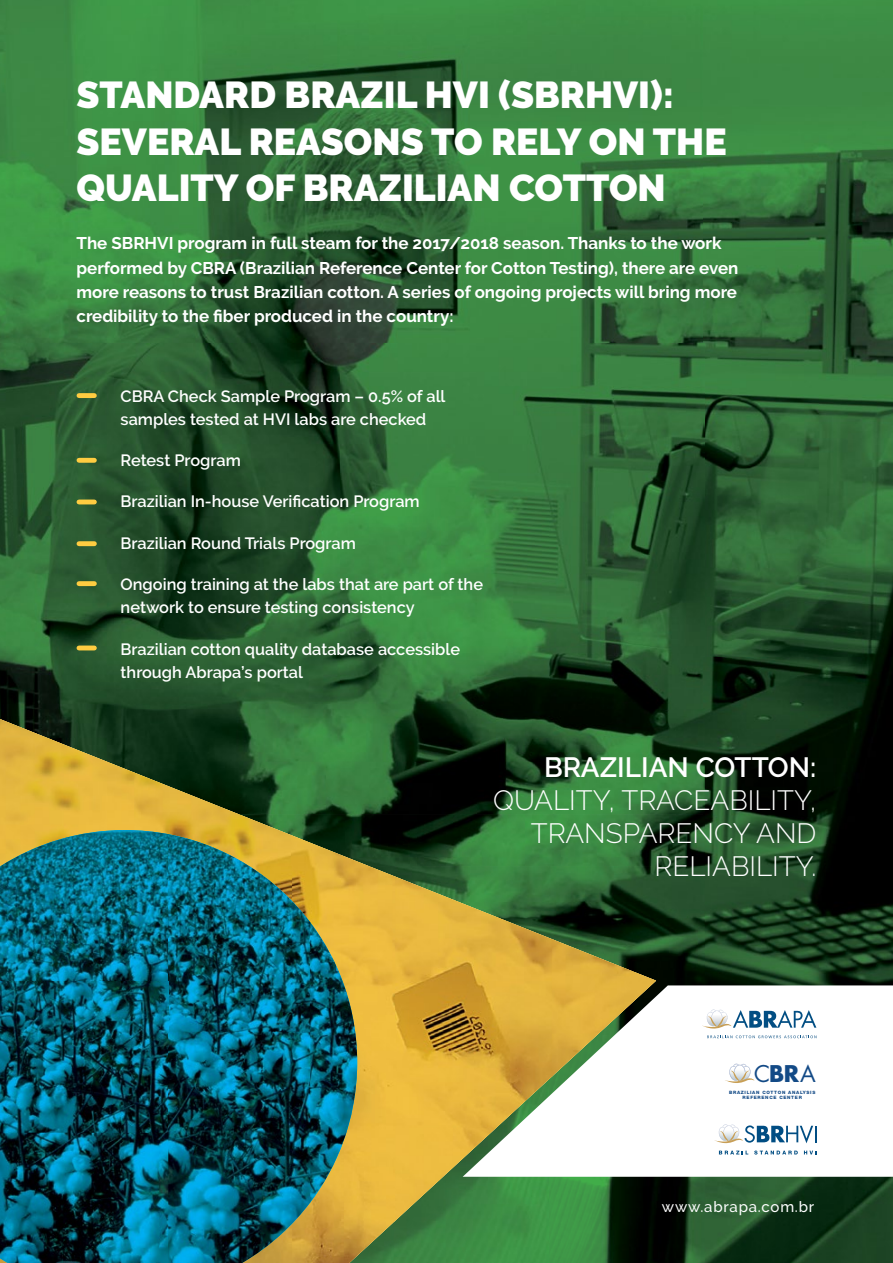
<style>
.page{position:relative;width:893px;height:1263px;background:#fff}
.page>*{position:absolute;margin:0;border:0;box-sizing:border-box;transform-origin:0 0}
.t1{font:900 37.35px/46.5px "Raleway";color:#fff}
.t2{font:300 27.9px/33px "Raleway";color:#fff;text-align:right}
.t3{font:600 27.9px "Raleway";color:#fff}
.t4{font:22.35px "Futura Std";color:#134a86}
.t5{font:700 16.95px/24.2px "Raleway";color:#fff}
.t6{font:600 16.35px/23px "Raleway";color:#fff}
.t7{font:500 15px "Raleway";letter-spacing:.05em;color:#fff}
.t8{font:800 4.5px/5.2px "Helvetica Neue LT Std";letter-spacing:.155em;color:#134a86;text-align:center}
.s1{font-weight:700}
</style>
<div class="page">
<img style="left:0;top:0;width:704px;height:762px">
<img style="left:704px;top:0;width:189px;height:1263px">
<img style="left:656px;top:762px;width:49px;height:52px">
<img style="left:656px;top:814px;width:49px;height:52px">
<img style="left:656px;top:866px;width:49px;height:52px">
<img style="left:656px;top:918px;width:49px;height:53px">
<img style="left:656px;top:971px;width:49px;height:292px">
<svg style="left:135px;top:719px;width:521px;height:544px;background:#255a2b"></svg>
<img style="left:0;top:719px;width:135px;height:111px">
<img style="left:134px;top:772px;width:158px;height:58px">
<img style="left:357px;top:835px;width:39px;height:188px">
<img style="left:395px;top:876px;width:158px;height:251px">
<img style="left:552px;top:939px;width:104px;height:46px">
<img style="left:357px;top:1023px;width:39px;height:240px">
<img style="left:395px;top:1127px;width:101px;height:54px">
<img style="left:395px;top:1180px;width:45px;height:41px">
<svg style="left:168px;top:830px;width:189px;height:433px;background:#ba9533"></svg>
<img style="left:0;top:830px;width:168px;height:433px">
<img style="left:168px;top:834px;width:142px;height:400px">
<img style="left:310px;top:922px;width:47px;height:281px">
<img style="left:168px;top:1234px;width:114px;height:29px">
<div style="left:79px;top:393px;width:15px;height:5px;background:#ffcc41"></div>
<div style="left:79px;top:458px;width:15px;height:5px;background:#ffcc41"></div>
<div style="left:79px;top:499px;width:15px;height:5px;background:#ffcc41"></div>
<div style="left:79px;top:541px;width:15px;height:5px;background:#ffcc41"></div>
<div style="left:79px;top:581px;width:15px;height:5px;background:#ffcc41"></div>
<div style="left:79px;top:645px;width:15px;height:5px;background:#ffcc41"></div>
<svg style="left:463px;top:985px;width:430px;height:192px"></svg>
<svg style="left:719px;top:1150px;width:29px;height:4px"></svg>
<svg style="left:754px;top:1150px;width:44px;height:4px"></svg>
<svg style="left:804px;top:1150px;width:12px;height:4px"></svg>
<svg style="left:714px;top:1124px;width:102px;height:19px"></svg>
<svg style="left:724px;top:1064px;width:31px;height:19px"></svg>
<svg style="left:702px;top:1009px;width:114px;height:20px"></svg>
<svg style="left:707px;top:1035px;width:109px;height:3px"></svg>
<svg style="left:0;top:1258px;width:8px;height:5px"></svg>
<h1 class="t1" style="left:77px;top:72px;width:652px">STANDARD BRAZIL HVI (SBRHVI):<br>SEVERAL REASONS TO RELY ON THE<br>QUALITY OF BRAZILIAN COTTON</h1>
<p class="t5" style="left:77px;top:231px;width:663px">The SBRHVI program in full steam for the 2017/2018 season. Thanks to the work performed by CBRA (Brazilian Reference Center for Cotton Testing), there are even more reasons to trust Brazilian cotton. A series of ongoing projects will bring more credibility to the fiber produced in the country:</p>
<p class="t6" style="left:121px;top:384px;width:326px">CBRA Check Sample Program – 0.5% of all samples tested at HVI labs are checked</p>
<p class="t6" style="left:121px;top:449px;width:122px">Retest Program</p>
<p class="t6" style="left:121px;top:490px;width:301px">Brazilian In-house Verification Program</p>
<p class="t6" style="left:121px;top:532px;width:237px">Brazilian Round Trials Program</p>
<p class="t6" style="left:121px;top:573px;width:364px">Ongoing training at the labs that are part of the network to ensure testing consistency</p>
<p class="t6" style="left:121px;top:637px;width:341px">Brazilian cotton quality database accessible through Abrapa’s portal</p>
<h2 class="t3" style="left:544px;top:751px;width:274px">BRAZILIAN COTTON:</h2>
<h2 class="t2" style="left:493px;top:783px;width:325px">QUALITY, TRACEABILITY,<br>TRANSPARENCY AND<br>RELIABILITY.</h2>
<h3 class="t4" style="left:754px;top:1059px;width:63px">C<span class="s1">BR</span>A</h3>
<p class="t8" style="left:729px;top:1089px;width:88px">BRAZILIAN COTTON ANALYSIS<br>REFERENCE CENTER</p>
<p class="t7" style="left:662px;top:1198px;width:154px">www.abrapa.com.br</p>
</div>
